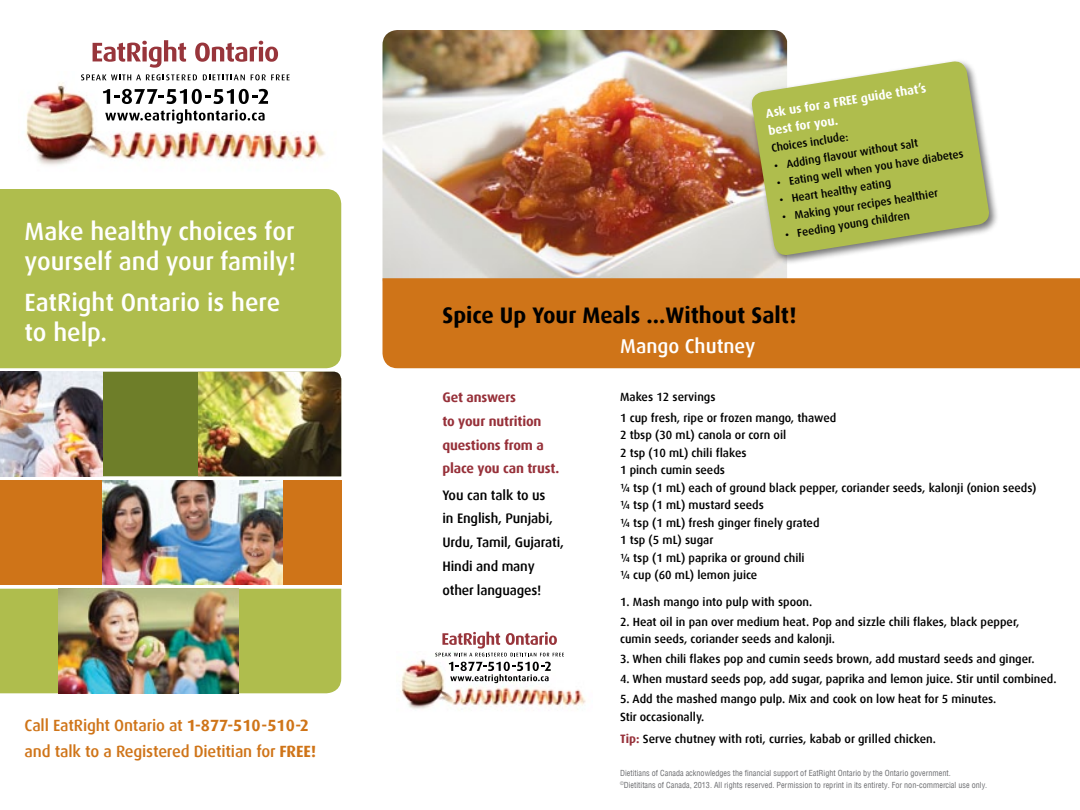
<style>
.page{position:relative;width:1080px;height:810px;background:#fff}
.page>*{position:absolute;margin:0;border:0;box-sizing:border-box;transform-origin:0 0}
.t1{font:500 25px/30px "Dax Offc";color:#fff}
.t2{font:700 22.5px "Dax";color:#000}
.t3{font:500 20px "Dax Offc";color:#fff}
.t4{font:500 16.25px/26.2px "Dax Offc";letter-spacing:-.01em;color:#cf7418}
.t5{font:500 13.75px/23.8px "Dax Offc";letter-spacing:-.01em;color:#000}
.t6{font:700 13.75px/23.8px "Dax";letter-spacing:-.01em;color:#97313a}
.t7{font:700 12.5px/17.5px "Dax";color:#fff}
.t8{font:500 11.88px/17.5px "Dax Offc";color:#000}
.t9{font:500 11.25px "Dax Offc";color:#000}
.t10{font:condensed 8.12px/12.5px "Helvetica Com";color:#6d6e71}
.s1{font-family:"Dax";font-weight:700}
.s2{font-family:"Dax";font-weight:700;font-size:12.25px;color:#97313a}
</style>
<div class="page">
<div style="left:0;top:189px;width:341px;height:179px;background:#afbd4d"></div>
<div style="left:0;top:589px;width:341px;height:104px;background:#afbd4d"></div>
<div style="left:102px;top:372px;width:96px;height:104px;background:#6e7e29"></div>
<div style="left:0;top:480px;width:341px;height:105px;background:#cf7418"></div>
<img style="left:26px;top:74px;width:299px;height:91px">
<svg style="left:93px;top:40px;width:93px;height:28px"></svg>
<svg style="left:195px;top:41px;width:83px;height:21px"></svg>
<svg style="left:81px;top:74px;width:116px;height:6px"></svg>
<svg style="left:203px;top:74px;width:42px;height:6px"></svg>
<svg style="left:251px;top:74px;width:39px;height:6px"></svg>
<svg style="left:103px;top:89px;width:165px;height:35px"></svg>
<img style="left:198px;top:372px;width:143px;height:104px">
<img style="left:0;top:372px;width:102px;height:104px">
<img style="left:58px;top:589px;width:181px;height:104px">
<img style="left:103px;top:480px;width:180px;height:105px">
<img style="left:382px;top:30px;width:405px;height:248px">
<img style="left:400px;top:656px;width:186px;height:54px">
<svg style="left:435px;top:632px;width:129px;height:24px"></svg>
<svg style="left:449px;top:662px;width:102px;height:21px"></svg>
<div style="left:749px;top:58px;width:251px;height:208px;background:#000;opacity:.55"></div>
<svg style="left:750px;top:60px;width:241px;height:197px;background:#bbc46f"></svg>
<div style="left:382px;top:278px;width:698px;height:90px;background:#cf7418"></div>
<h1 class="t1" style="left:25px;top:216px;width:273px">Make healthy choices for yourself and your family!</h1>
<h1 class="t1" style="left:25px;top:287px;width:257px">EatRight Ontario is here to help.</h1>
<h3 class="t4" style="left:25px;top:713px;width:293px">Call EatRight Ontario at <span class="s1">1-877-510-510-2 </span>and talk to a Registered Dietitian for <span class="s1">FREE!</span></h3>
<p class="t7" style="left:764px;top:105px;width:164px;rotate:-9deg">Ask us for a FREE guide that’s best for you.</p>
<p class="t9" style="left:770px;top:141px;width:79px;rotate:-9deg">Choices include:</p>
<p class="t9" style="left:773px;top:159px;width:147px;rotate:-9deg">• Adding fl avour without salt</p>
<p class="t9" style="left:776px;top:176px;width:190px;rotate:-9deg">• Eating well when you have diabetes</p>
<p class="t9" style="left:778px;top:193px;width:114px;rotate:-9deg">• Heart healthy eating</p>
<p class="t9" style="left:781px;top:210px;width:159px;rotate:-9deg">• Making your recipes healthier</p>
<p class="t9" style="left:784px;top:228px;width:128px;rotate:-9deg">• Feeding young children</p>
<h2 class="t2" style="left:442px;top:303px;width:356px">Spice Up Your Meals ...Without Salt!</h2>
<p class="t6" style="left:442px;top:386px;width:118px">Get answers<br>to your nutrition questions from a place you can trust.</p>
<p class="t5" style="left:442px;top:483px;width:123px">You can talk to us<br>in English, Punjabi,<br>Urdu, Tamil, Gujarati,<br>Hindi and many other languages!</p>
<h3 class="t3" style="left:620px;top:334px;width:137px">Mango Chutney</h3>
<p class="t8" style="left:620px;top:386px;width:218px;line-height:21.2px">Makes 12 servings<br>1 cup fresh, ripe or frozen mango, thawed</p>
<p class="t8" style="left:620px;top:427px;width:418px">2 tbsp (30 mL) canola or corn oil<br>2 tsp (10 mL) chili flakes<br>1 pinch cumin seeds<br>¼ tsp (1 mL) each of ground black pepper, coriander seeds, kalonji (onion seeds) ¼ tsp (1 mL) mustard seeds<br>¼ tsp (1 mL) fresh ginger finely grated<br>1 tsp (5 mL) sugar<br>¼ tsp (1 mL) paprika or ground chili<br>¼ cup (60 mL) lemon juice</p>
<p class="t8" style="left:620px;top:593px;width:194px">1. Mash mango into pulp with spoon.</p>
<p class="t8" style="left:620px;top:613px;width:401px">2. Heat oil in pan over medium heat. Pop and sizzle chili flakes, black pepper, cumin seeds, coriander seeds and kalonji.</p>
<p class="t8" style="left:620px;top:650px;width:416px">3. When chili flakes pop and cumin seeds brown, add mustard seeds and ginger.</p>
<p class="t8" style="left:620px;top:670px;width:438px">4. When mustard seeds pop, add sugar, paprika and lemon juice. Stir until combined.</p>
<p class="t8" style="left:620px;top:690px;width:378px">5. Add the mashed mango pulp. Mix and cook on low heat for 5 minutes.<br>Stir occasionally.</p>
<p class="t8" style="left:620px;top:730px;width:318px"><span class="s2">Tip:</span> Serve chutney with roti, curries, kabab or grilled chicken.</p>
<p class="t10" style="left:620px;top:766px;width:369px">Dietitians of Canada acknowledges the financial support of EatRight Ontario by the Ontario government. <sup>©</sup>Dietititans of Canada, 2013. All rights reserved. Permission to reprint in its entirety. For non-commercial use only.</p>
</div>
